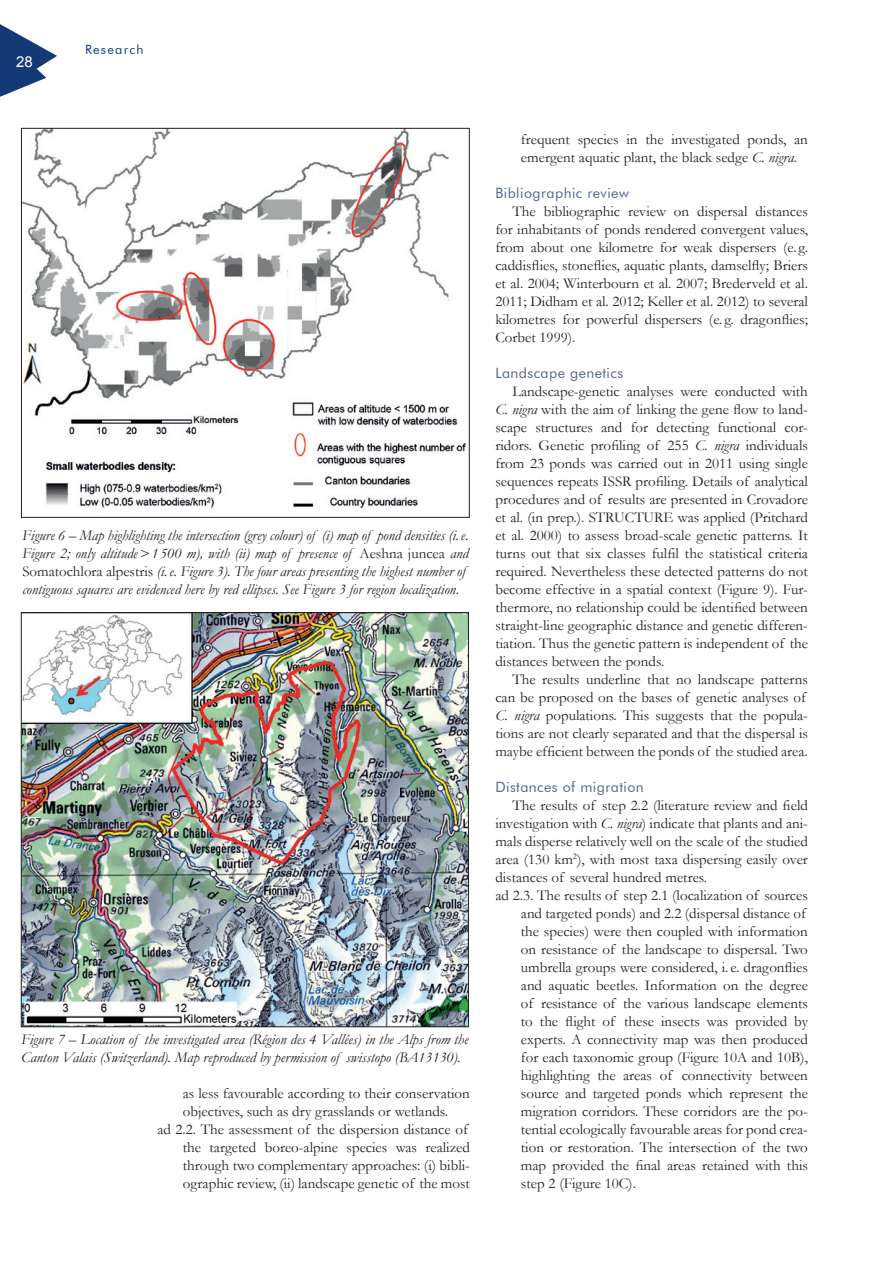
<style>
.page{position:relative;width:893px;height:1263px;background:#fff}
.page>*{position:absolute;margin:0;border:0;box-sizing:border-box;transform-origin:0 0}
.t1{font:15px/18px "Garamond";color:#231f20}
.t2{font:italic 15px/18px "Garamond";color:#231f20}
.t3{font:15px "Arial";color:#fff}
.t4{font:14.25px "Futura BT";letter-spacing:.03em;color:#536194}
.t5{font:12.75px "Futura BT";letter-spacing:.1em;color:#143977}
.s1{font-style:normal}
.s2{font-style:italic}
</style>
<div class="page">
<svg style="left:0;top:24px;width:57px;height:73px"></svg>
<img style="left:23px;top:614px;width:444px;height:411px">
<img style="left:23px;top:130px;width:443px;height:379px">
<p class="t3" style="left:16px;top:52px;width:18px">28</p>
<p class="t5" style="left:85px;top:42px;width:60px">Research</p>
<p class="t2" style="left:22px;top:526px;width:448px">Figure 6 – Map highlighting the intersection (grey colour) of (i) map of pond densities (i.e.<br>Figure 2; only altitude&gt;1 500 m), with (ii) map of presence of <span class="s1">Aeshna juncea</span> and <span class="s1">Somatochlora alpestris</span> (i.e. Figure 3). The four areas presenting the highest number of contiguous squares are evidenced here by red ellipses. See Figure 3 for region localization.</p>
<p class="t2" style="left:21px;top:1030px;width:449px">Figure 7 – Location of the investigated area (Région des 4 Vallées) in the Alps from the<br>Canton Valais (Switzerland). Map reproduced by permission of swisstopo (BA13130).</p>
<p class="t1" style="left:183px;top:1084px;width:288px">as less favourable according to their conservation</p>
<p class="t1" style="left:183px;top:1102px;width:267px">objectives, such as dry grasslands or wetlands.</p>
<p class="t1" style="left:157px;top:1120px;width:312px">ad 2.2. The assessment of the dispersion distance of</p>
<p class="t1" style="left:183px;top:1138px;width:289px">the targeted boreo-alpine species was realized</p>
<p class="t1" style="left:183px;top:1156px;width:289px">through two complementary approaches: (i) bibli-</p>
<p class="t1" style="left:183px;top:1174px;width:289px">ographic review, (ii) landscape genetic of the most</p>
<p class="t1" style="left:521px;top:130px;width:289px">frequent species in the investigated ponds, an emergent aquatic plant, the black sedge <span class="s2">C. nigra</span>.</p>
<p class="t4" style="left:495px;top:184px;width:135px">Bibliographic review</p>
<p class="t1" style="left:495px;top:202px;width:314px;text-align:justify;text-indent:17px">The bibliographic review on dispersal distances for inhabitants of ponds rendered convergent values, from about one kilometre for weak dispersers (e. g. caddisflies, stoneflies, aquatic plants, damselfly; Briers et al. 2004; Winterbourn et al. 2007; Brederveld et al.<br>2011; Didham et al. 2012; Keller et al. 2012) to several kilometres for powerful dispersers (e. g. dragonflies; Corbet 1999).</p>
<p class="t4" style="left:495px;top:364px;width:129px">Landscape genetics</p>
<p class="t1" style="left:495px;top:382px;width:314px;text-align:justify;text-indent:17px">Landscape-genetic analyses were conducted with <span class="s2">C. nigra</span> with the aim of linking the gene flow to land&shy;scape structures and for detecting functional cor&shy;ridors. Genetic profiling of 255 <span class="s2">C. nigra</span> individuals from 23 ponds was carried out in 2011 using single sequences repeats ISSR profiling<span class="s2">.</span> Details of analytical procedures and of results are presented in Crovadore et al. (in prep.). STRUCTURE was applied (Pritchard et al. 2000) to assess broad-scale genetic patterns. It turns out that six classes fulfil the statistical criteria required. Nevertheless these detected patterns do not become effective in a spatial context (Figure 9). Fur&shy;thermore, no relationship could be identified between straight-line geographic distance and genetic differen&shy;tiation. Thus the genetic pattern is independent of the distances between the ponds.</p>
<p class="t1" style="left:495px;top:670px;width:314px;text-indent:17px">The results underline that no landscape patterns can be proposed on the bases of genetic analyses of <span class="s2">C. nigra</span> populations. This suggests that the popula&shy;tions are not clearly separated and that the dispersal is maybe efficient between the ponds of the studied area.</p>
<p class="t4" style="left:495px;top:778px;width:150px">Distances of migration</p>
<p class="t1" style="left:512px;top:796px;width:297px">The results of step 2.2 (literature review and field</p>
<p class="t1" style="left:495px;top:814px;width:314px">investigation with <span class="s2">C. nigra</span>) indicate that plants and ani-</p>
<p class="t1" style="left:495px;top:832px;width:314px">mals disperse relatively well on the scale of the studied</p>
<p class="t1" style="left:495px;top:850px;width:314px">area (130 km<sup>2</sup>), with most taxa dispersing easily over</p>
<p class="t1" style="left:495px;top:868px;width:213px">distances of several hundred metres.</p>
<p class="t1" style="left:495px;top:886px;width:314px">ad 2.3. The results of step 2.1 (localization of sources</p>
<p class="t1" style="left:521px;top:904px;width:287px">and targeted ponds) and 2.2 (dispersal distance of</p>
<p class="t1" style="left:521px;top:922px;width:288px">the species) were then coupled with information</p>
<p class="t1" style="left:521px;top:940px;width:289px">on resistance of the landscape to dispersal. Two</p>
<p class="t1" style="left:521px;top:958px;width:288px">umbrella groups were considered, i. e. dragonflies</p>
<p class="t1" style="left:521px;top:976px;width:289px">and aquatic beetles. Information on the degree</p>
<p class="t1" style="left:521px;top:994px;width:289px">of resistance of the various landscape elements</p>
<p class="t1" style="left:521px;top:1012px;width:288px">to the flight of these insects was provided by</p>
<p class="t1" style="left:521px;top:1030px;width:288px">experts. A connectivity map was then produced</p>
<p class="t1" style="left:521px;top:1048px;width:289px">for each taxonomic group (Figure 10A and 10B),</p>
<p class="t1" style="left:521px;top:1066px;width:289px">highlighting the areas of connectivity between</p>
<p class="t1" style="left:521px;top:1084px;width:289px">source and targeted ponds which represent the</p>
<p class="t1" style="left:521px;top:1102px;width:289px">migration corridors. These corridors are the po-</p>
<p class="t1" style="left:521px;top:1120px;width:289px">tential ecologically favourable areas for pond crea-</p>
<p class="t1" style="left:521px;top:1138px;width:289px">tion or restoration. The intersection of the two</p>
<p class="t1" style="left:521px;top:1156px;width:288px">map provided the final areas retained with this</p>
<p class="t1" style="left:521px;top:1174px;width:117px">step 2 (Figure 10C).</p>
</div>
